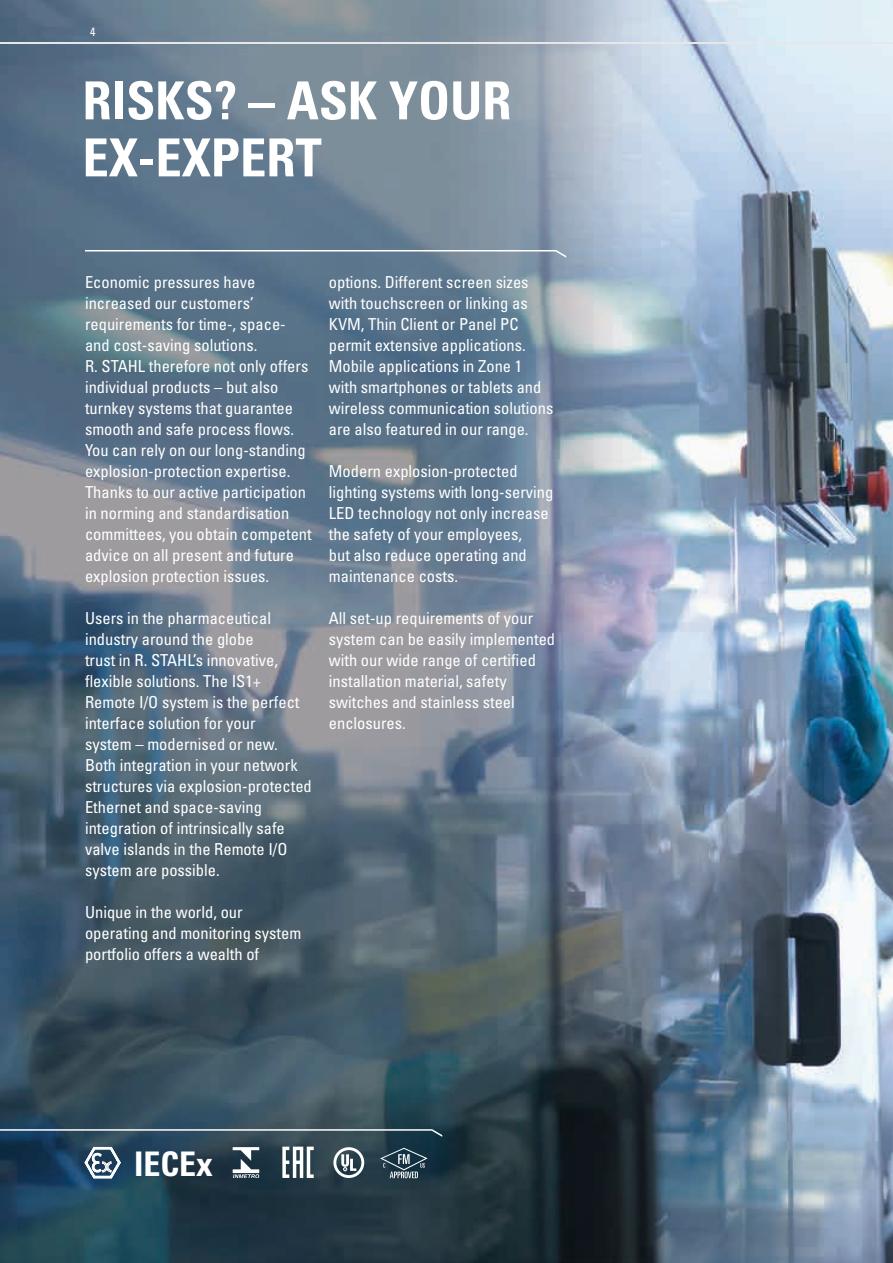
<style>
.page{position:relative;width:893px;height:1263px;background:#fff}
.page>*{position:absolute;margin:0;border:0;box-sizing:border-box;transform-origin:0 0}
.t1{font:700 condensed 52.5px/57px "Univers LT Std";color:#fff}
.t2{font:700 condensed 33.9px "Univers LT Std";color:#fff}
.t3{font:condensed 16.5px/21px "Univers LT Std";color:#fff}
.t4{font:condensed 12px "Univers LT Std";color:#fff}
</style>
<div class="page">
<img style="left:0;top:0;width:893px;height:1263px">
<svg style="left:85px;top:250px;width:481px;height:8px;background:#8094a5"></svg>
<hr style="left:0;top:43px;width:893px;height:1px;background:#e6e7e9">
<svg style="left:0;top:1129px;width:442px;height:8px;background:#536a78"></svg>
<svg style="left:282px;top:1146px;width:32px;height:32px"></svg>
<svg style="left:233px;top:1147px;width:26px;height:31px"></svg>
<svg style="left:333px;top:1147px;width:31px;height:31px"></svg>
<svg style="left:380px;top:1148px;width:48px;height:30px"></svg>
<svg style="left:85px;top:1147px;width:35px;height:31px"></svg>
<p class="t4" style="left:90px;top:24px;width:7px">4</p>
<h1 class="t1" style="left:82px;top:72px;width:430px">RISKS? – ASK YOUR<br>EX-EXPERT</h1>
<p class="t3" style="left:85px;top:271px;width:228px">Economic pressures have increased our customers’ requirements for time-, space&shy;and cost-saving solutions.<br>R. STAHL therefore not only offers individual products – but also turnkey systems that guarantee smooth and safe process flows.<br>You can rely on our long-standing explosion-protection expertise.<br>Thanks to our active participation in norming and standardisation committees, you obtain competent advice on all present and future explosion protection issues.</p>
<p class="t3" style="left:85px;top:607px;width:228px">Users in the pharmaceutical industry around the globe<br>trust in R. STAHL’s innovative, flexible solutions. The IS1+<br>Remote I/O system is the perfect interface solution for your<br>system – modernised or new.<br>Both integration in your network structures via explosion-protected<br>Ethernet and space-saving integration of intrinsically safe valve islands in the Remote I/O system are possible.</p>
<p class="t3" style="left:85px;top:901px;width:218px">Unique in the world, our operating and monitoring system portfolio offers a wealth of</p>
<p class="t3" style="left:329px;top:271px;width:226px">options. Different screen sizes with touchscreen or linking as<br>KVM, Thin Client or Panel PC permit extensive applications.<br>Mobile applications in Zone 1 with smartphones or tablets and wireless communication solutions are also featured in our range.</p>
<p class="t3" style="left:329px;top:460px;width:226px">Modern explosion-protected lighting systems with long-serving<br>LED technology not only increase the safety of your employees,<br>but also reduce operating and maintenance costs.</p>
<p class="t3" style="left:329px;top:607px;width:228px">All set-up requirements of your system can be easily implemented with our wide range of certified installation material, safety switches and stainless steel enclosures.</p>
<h2 class="t2" style="left:134px;top:1143px;width:81px">IECEx</h2>
</div>
